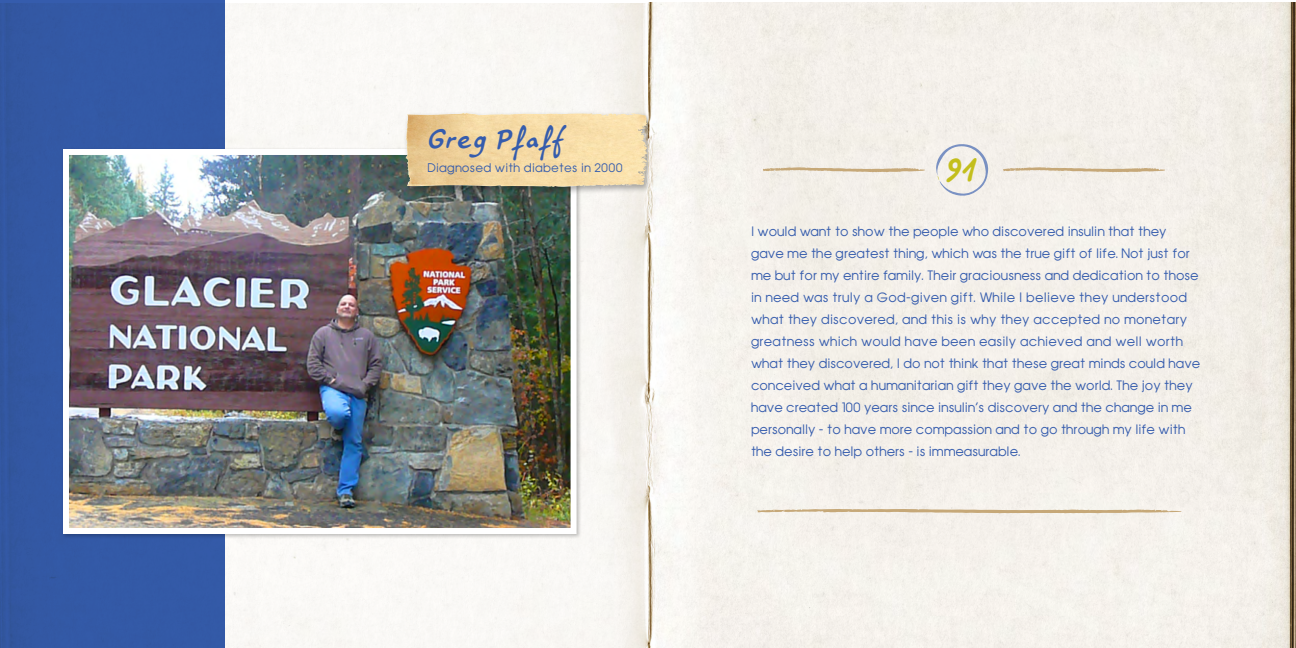
<style>
.page{position:relative;width:1296px;height:648px;background:#fff}
.page>*{position:absolute;margin:0;border:0;box-sizing:border-box;transform-origin:0 0}
.t1{font:33.6px "Sanofi Script";color:#bdb800}
.t2{font:26px "Sanofi Script";color:#355cad}
.t3{font:12px/22px "Avant Garde";color:#355cad}
.t4{font:11px "Avant Garde";letter-spacing:.02em;color:#355cad}
</style>
<div class="page">
<img style="left:225px;top:2px;width:1071px;height:646px">
<div style="left:0;top:0;width:225px;height:648px;background:#3358a5"></div>
<div style="left:60px;top:147px;width:522px;height:392px;background:#000;opacity:.24"></div>
<img style="left:70px;top:156px;width:500px;height:371px">
<div style="left:63px;top:149px;width:514px;height:385px;border:6px solid #fff"></div>
<div style="left:402px;top:110px;width:253px;height:86px;background:#000;opacity:.33"></div>
<img style="left:406px;top:114px;width:241px;height:74px">
<svg style="left:763px;top:167px;width:162px;height:5px"></svg>
<svg style="left:1003px;top:167px;width:162px;height:5px"></svg>
<svg style="left:936px;top:143px;width:52px;height:53px;background:#e5e5e5"></svg>
<svg style="left:757px;top:509px;width:425px;height:4px;background:#d5bf9d"></svg>
<h2 class="t2" style="left:428px;top:124px;width:138px">Greg Pfaff</h2>
<p class="t4" style="left:428px;top:161px;width:197px">Diagnosed with diabetes in 2000</p>
<h1 class="t1" style="left:944px;top:150px;width:35px">91</h1>
<p class="t3" style="left:751px;top:220px;width:451px">I would want to show the people who discovered insulin that they gave me the greatest thing, which was the true gift of life. Not just for me but for my entire family. Their graciousness and dedication to those in need was truly a God-given gift. While I believe they understood what they discovered, and this is why they accepted no monetary greatness which would have been easily achieved and well worth what they discovered, I do not think that these great minds could have conceived what a humanitarian gift they gave the world. The joy they have created 100 years since insulin’s discovery and the change in me personally - to have more compassion and to go through my life with the desire to help others - is immeasurable.</p>
</div>
